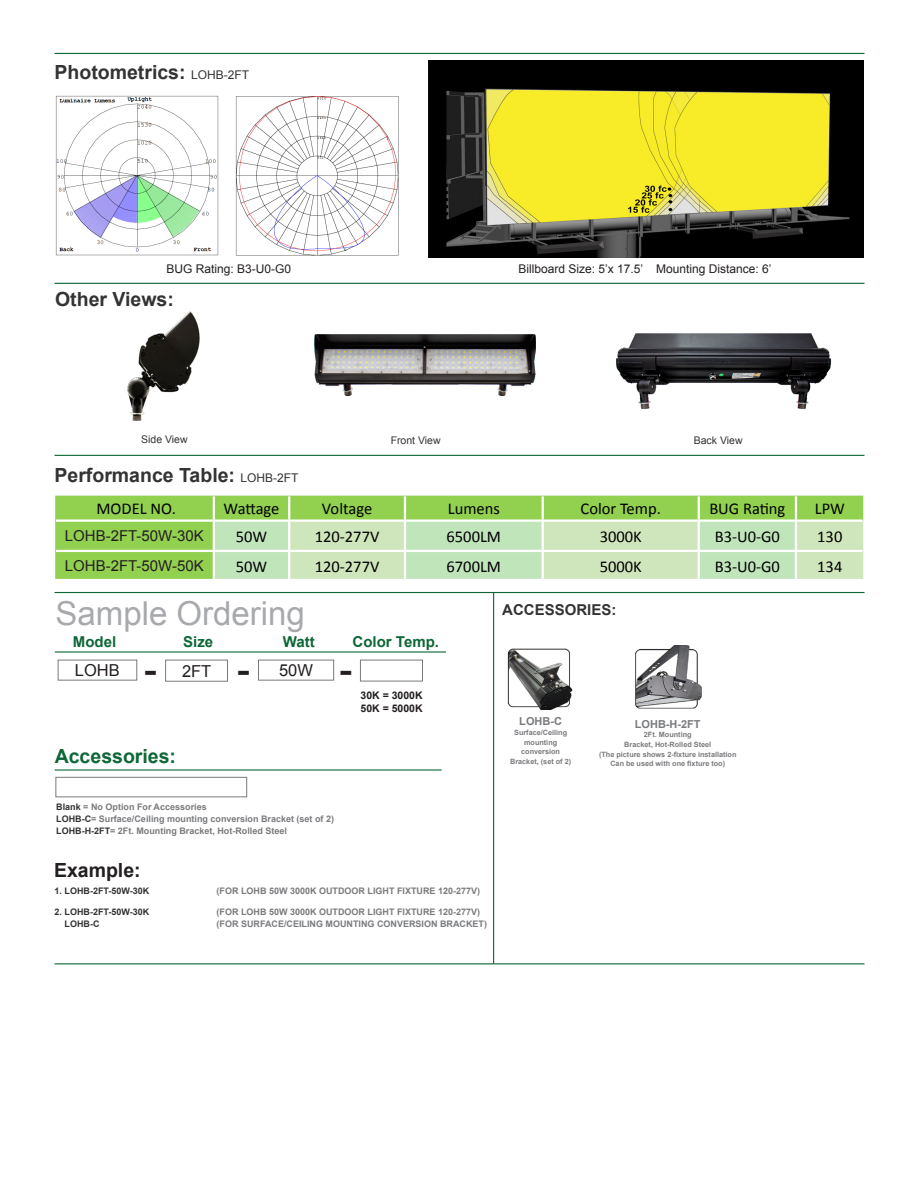
<style>
.page{position:relative;width:918px;height:1188px;background:#fff}
.page>*{position:absolute;margin:0;border:0;box-sizing:border-box;transform-origin:0 0}
.t1{font:33px "Arial";color:#a8a9ad}
.t2{font:700 28.5px "Verdana";color:#231f20}
.t3{font:700 19.5px "Arial";color:#333}
.t4{font:700 19.5px "Arial";color:#0d6736}
.t5{font:700 19.5px "Arial";color:#231f20}
.t6{font:16.5px "Calibri";color:#000}
.t7{font:16.5px "Arial";color:#231f20}
.t8{font:15px "Arial";color:#231f20}
.t9{font:700 15px "Arial";color:#0d6736}
.t10{font:700 15px "Arial";color:#333}
.t11{font:12px "Arial";color:#231f20}
.t12{font:700 10.95px "Arial";color:#7a7b7e}
.t13{font:10.5px "Arial";color:#333}
.t14{font:700 10.5px "Arial";color:#231f20}
.t15{font:700 9px "Arial";color:#7a7b7e}
.t16{font:700 9px "Arial";color:#7b7b7e}
.t17{font:700 9px "Arial";color:#333}
.t18{font:700 9px "Arial";color:#323332}
.t19{font:700 7.35px/9.8px "Arial";color:#7a7b7e;text-align:center}
.s1{font-weight:400;font-size:12px}
.s2{color:#323332}
</style>
<div class="page">
<hr style="left:55px;top:455px;width:810px;height:1px;background:#0d6736">
<hr style="left:55px;top:53px;width:810px;height:1px;background:#0d6736">
<hr style="left:55px;top:283px;width:810px;height:1px;background:#0d6736">
<hr style="left:55px;top:592px;width:810px;height:1px;background:#0d6736">
<hr style="left:55px;top:963px;width:810px;height:1px;background:#0d6736">
<hr style="left:493px;top:593px;width:1px;height:371px;background:#0d6736">
<img style="left:429px;top:60px;width:435px;height:197px">
<img style="left:236px;top:96px;width:163px;height:160px">
<img style="left:56px;top:96px;width:163px;height:160px">
<div style="left:55px;top:496px;width:808px;height:83px;background:#92d050"></div>
<svg style="left:215px;top:522px;width:648px;height:57px;background:#c8e5bb"></svg>
<hr style="left:213px;top:496px;width:2px;height:23px;background:#fff">
<hr style="left:288px;top:496px;width:2px;height:23px;background:#fff">
<hr style="left:404px;top:496px;width:2px;height:23px;background:#fff">
<hr style="left:542px;top:496px;width:2px;height:23px;background:#fff">
<hr style="left:698px;top:496px;width:2px;height:23px;background:#fff">
<hr style="left:795px;top:496px;width:2px;height:23px;background:#fff">
<hr style="left:213px;top:522px;width:2px;height:28px;background:#fff">
<hr style="left:288px;top:522px;width:2px;height:28px;background:#fff">
<hr style="left:404px;top:522px;width:2px;height:28px;background:#fff">
<hr style="left:542px;top:522px;width:2px;height:28px;background:#fff">
<hr style="left:698px;top:522px;width:2px;height:28px;background:#fff">
<hr style="left:795px;top:522px;width:2px;height:28px;background:#fff">
<hr style="left:213px;top:552px;width:2px;height:27px;background:#fff">
<hr style="left:288px;top:552px;width:2px;height:27px;background:#fff">
<hr style="left:404px;top:552px;width:2px;height:27px;background:#fff">
<hr style="left:542px;top:552px;width:2px;height:27px;background:#fff">
<hr style="left:698px;top:552px;width:2px;height:27px;background:#fff">
<hr style="left:795px;top:552px;width:2px;height:27px;background:#fff">
<hr style="left:56px;top:519px;width:158px;height:3px;background:#fff">
<hr style="left:214px;top:519px;width:75px;height:3px;background:#fff">
<hr style="left:289px;top:519px;width:116px;height:3px;background:#fff">
<hr style="left:405px;top:519px;width:138px;height:3px;background:#fff">
<hr style="left:543px;top:519px;width:156px;height:3px;background:#fff">
<hr style="left:699px;top:519px;width:97px;height:3px;background:#fff">
<hr style="left:796px;top:519px;width:67px;height:3px;background:#fff">
<hr style="left:56px;top:550px;width:158px;height:2px;background:#fff">
<hr style="left:214px;top:550px;width:75px;height:2px;background:#fff">
<hr style="left:289px;top:550px;width:116px;height:2px;background:#fff">
<hr style="left:405px;top:550px;width:138px;height:2px;background:#fff">
<hr style="left:543px;top:550px;width:156px;height:2px;background:#fff">
<hr style="left:699px;top:550px;width:97px;height:2px;background:#fff">
<hr style="left:796px;top:550px;width:67px;height:2px;background:#fff">
<div style="left:55px;top:777px;width:192px;height:20px;background:#fff;border:1px solid #787a7d"></div>
<hr style="left:55px;top:769px;width:387px;height:2px;background:#0d6736">
<div style="left:58px;top:660px;width:79px;height:21px;border:1px solid #787a7d"></div>
<div style="left:258px;top:660px;width:76px;height:21px;border:1px solid #787a7d"></div>
<div style="left:165px;top:660px;width:63px;height:22px;border:1px solid #787a7d"></div>
<div style="left:360px;top:660px;width:63px;height:21px;background:#fff;border:1px solid #787a7d"></div>
<hr style="left:55px;top:651px;width:391px;height:2px;background:#0d6736">
<img style="left:127px;top:312px;width:73px;height:109px">
<img style="left:616px;top:333px;width:216px;height:76px">
<img style="left:314px;top:334px;width:222px;height:63px">
<img style="left:635px;top:645px;width:67px;height:64px">
<img style="left:507px;top:648px;width:66px;height:62px">
<p class="t3" style="left:55px;top:60px;width:196px">Photometrics: <span class="s1">LOHB-2FT</span></p>
<p class="t11" style="left:167px;top:261px;width:126px">BUG Rating: B3-U0-G0</p>
<p class="t11" style="left:518px;top:261px;width:255px">Billboard Size: 5’x 17.5’ Mounting Distance: 6’</p>
<p class="t3" style="left:55px;top:286px;width:120px">Other Views:</p>
<p class="t13" style="left:141px;top:433px;width:48px">Side View</p>
<p class="t13" style="left:391px;top:433px;width:51px">Front View</p>
<p class="t3" style="left:55px;top:462px;width:246px">Performance Table: <span class="s1">LOHB-2FT</span></p>
<p class="t13" style="left:694px;top:433px;width:50px">Back View</p>
<p class="t6" style="left:97px;top:498px;width:81px">MODEL NO.</p>
<p class="t6" style="left:224px;top:498px;width:57px">Wattage</p>
<p class="t6" style="left:322px;top:498px;width:52px">Voltage</p>
<p class="t6" style="left:448px;top:498px;width:54px">Lumens</p>
<p class="t6" style="left:581px;top:498px;width:82px">Color Temp.</p>
<p class="t6" style="left:709px;top:498px;width:78px">BUG Rating</p>
<p class="t6" style="left:815px;top:498px;width:32px">LPW</p>
<p class="t8" style="left:65px;top:526px;width:140px">LOHB-2FT-50W-30K</p>
<p class="t6" style="left:236px;top:526px;width:33px">50W</p>
<p class="t6" style="left:315px;top:526px;width:66px">120-277V</p>
<p class="t6" style="left:447px;top:526px;width:56px">6500LM</p>
<p class="t6" style="left:600px;top:526px;width:44px">3000K</p>
<p class="t6" style="left:715px;top:526px;width:67px">B3-U0-G0</p>
<p class="t6" style="left:817px;top:526px;width:27px">130</p>
<p class="t8" style="left:65px;top:556px;width:140px">LOHB-2FT-50W-50K</p>
<p class="t6" style="left:236px;top:556px;width:33px">50W</p>
<p class="t6" style="left:315px;top:556px;width:66px">120-277V</p>
<p class="t6" style="left:447px;top:556px;width:56px">6700LM</p>
<p class="t6" style="left:600px;top:556px;width:44px">5000K</p>
<p class="t6" style="left:715px;top:556px;width:67px">B3-U0-G0</p>
<p class="t6" style="left:817px;top:556px;width:27px">134</p>
<p class="t1" style="left:56px;top:592px;width:251px">Sample Ordering</p>
<p class="t9" style="left:73px;top:632px;width:45px">Model</p>
<p class="t9" style="left:183px;top:632px;width:32px">Size</p>
<p class="t9" style="left:283px;top:632px;width:33px">Watt</p>
<p class="t9" style="left:353px;top:632px;width:88px">Color Temp.</p>
<p class="t7" style="left:75px;top:660px;width:46px">LOHB</p>
<p class="t7" style="left:182px;top:660px;width:31px">2FT</p>
<p class="t7" style="left:279px;top:660px;width:35px">50W</p>
<p class="t2" style="left:144px;top:653px;width:15px">-</p>
<p class="t2" style="left:237px;top:653px;width:15px">-</p>
<p class="t2" style="left:339px;top:653px;width:15px">-</p>
<p class="t14" style="left:361px;top:689px;width:64px">30K = 3000K</p>
<p class="t14" style="left:361px;top:701px;width:64px">50K = 5000K</p>
<p class="t4" style="left:55px;top:743px;width:123px">Accessories:</p>
<p class="t15" style="left:56px;top:801px;width:152px"><span class="s2">Blank</span> = No Option For Accessories</p>
<p class="t15" style="left:56px;top:813px;width:279px"><span class="s2">LOHB-C</span>= Surface/Ceiling mounting conversion Bracket (set of 2)</p>
<p class="t15" style="left:56px;top:825px;width:232px"><span class="s2">LOHB-H-2FT</span>= 2Ft. Mounting Bracket, Hot-Rolled Steel</p>
<p class="t5" style="left:54px;top:857px;width:88px">Example:</p>
<p class="t17" style="left:55px;top:884px;width:96px">1. LOHB-2FT-50W-30K</p>
<p class="t16" style="left:217px;top:884px;width:265px">(FOR LOHB 50W 3000K OUTDOOR LIGHT FIXTURE 120-277V)</p>
<p class="t17" style="left:55px;top:906px;width:96px">2. LOHB-2FT-50W-30K</p>
<p class="t16" style="left:217px;top:906px;width:265px">(FOR LOHB 50W 3000K OUTDOOR LIGHT FIXTURE 120-277V)</p>
<p class="t18" style="left:65px;top:918px;width:36px">LOHB-C</p>
<p class="t15" style="left:217px;top:918px;width:272px">(FOR SURFACE/CEILING MOUNTING CONVERSION BRACKET)</p>
<p class="t10" style="left:502px;top:599px;width:116px">ACCESSORIES:</p>
<p class="t12" style="left:519px;top:714px;width:44px">LOHB-C</p>
<p class="t19" style="left:510px;top:728px;width:63px">Surface/Ceiling mounting conversion<br>Bracket, (set of 2)</p>
<p class="t12" style="left:635px;top:717px;width:67px">LOHB-H-2FT</p>
<p class="t19" style="left:644px;top:730px;width:49px">2Ft. Mounting</p>
<p class="t19" style="left:624px;top:740px;width:88px">Bracket, Hot-Rolled Steel</p>
<p class="t19" style="left:599px;top:750px;width:139px">(The picture shows 2-fixture installation</p>
<p class="t19" style="left:610px;top:759px;width:116px">Can be used with one fixture too)</p>
</div>
